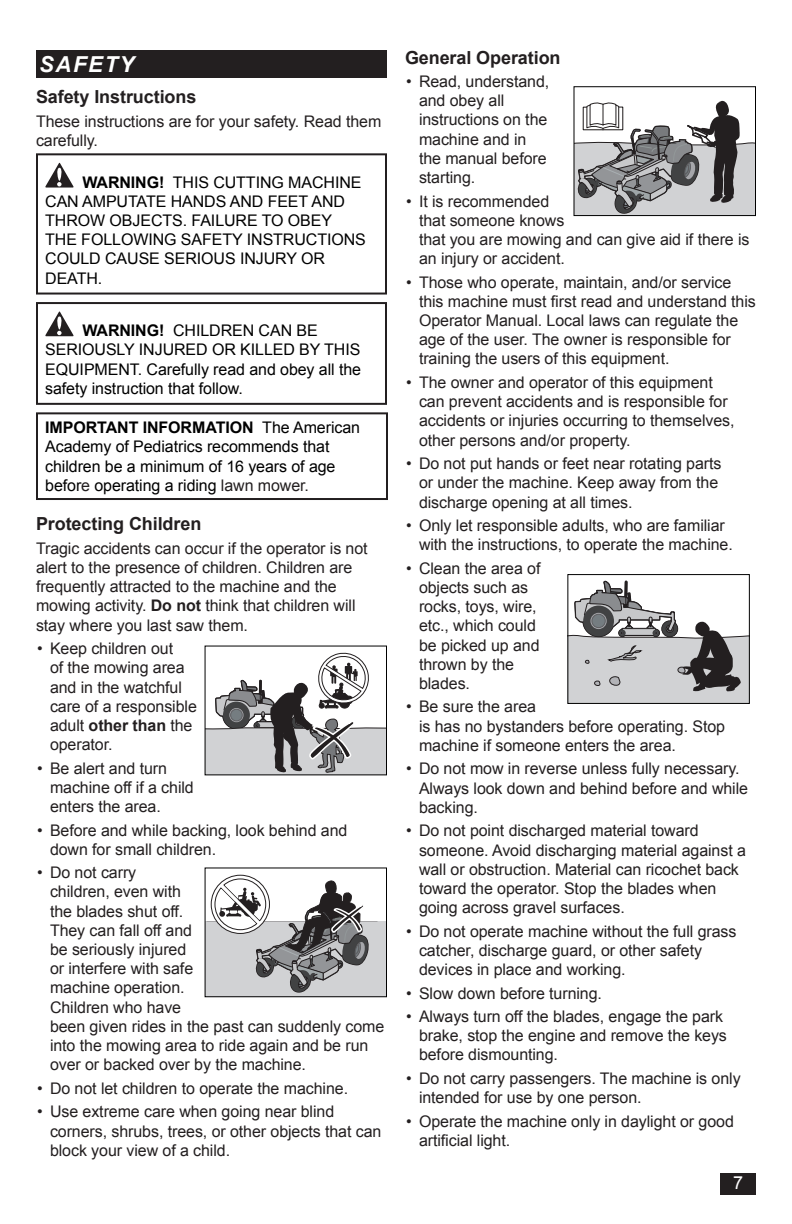
<style>
.page{position:relative;width:792px;height:1224px;background:#fff}
.page>*{position:absolute;margin:0;border:0;box-sizing:border-box;transform-origin:0 0}
.t1{font:italic 700 22px "Arial";letter-spacing:.075em;color:#fff}
.Head_9A{font:700 18px "Arial";letter-spacing:-.005em;color:#231f20}
.Head_9{font:700 18px "Arial";letter-spacing:-.005em;color:#231f20}
.t2{font:18px "Arial";color:#fff}
.Body_Text{font:16px/19.2px "Arial";letter-spacing:-.005em;color:#231f20}
.t3{font:16px/19.2px "Arial";letter-spacing:-.005em;color:#000}
.s1{font-weight:700}
.s2{color:#231f20}
</style>
<div class="page">
<svg style="left:45px;top:163px;width:29px;height:25px"></svg>
<div style="left:36px;top:153px;width:351px;height:142px;border:2px solid #231f20"></div>
<svg style="left:45px;top:311px;width:29px;height:25px"></svg>
<div style="left:36px;top:302px;width:351px;height:103px;border:2px solid #231f20"></div>
<div style="left:36px;top:412px;width:352px;height:88px;border:2px solid #231f20"></div>
<svg style="left:207px;top:652px;width:178px;height:121px"></svg>
<div style="left:205px;top:922px;width:181px;height:75px;background:#d1d2d4"></div>
<svg style="left:214px;top:878px;width:171px;height:115px"></svg>
<div style="left:205px;top:867px;width:182px;height:130px;border:1px solid #000"></div>
<svg style="left:576px;top:101px;width:178px;height:113px"></svg>
<div style="left:574px;top:86px;width:182px;height:130px;border:1px solid #000"></div>
<svg style="left:569px;top:580px;width:179px;height:122px"></svg>
<div style="left:567px;top:574px;width:183px;height:130px;border:1px solid #000"></div>
<div style="left:721px;top:1174px;width:35px;height:21px;background:#231f20"></div>
<div style="left:36px;top:50px;width:351px;height:28px;background:#231f20"></div>
<h1 class="t1" style="left:39px;top:50px;width:97px">SAFETY</h1>
<p class="Head_9A" style="left:36px;top:85px;width:162px">Safety Instructions</p>
<p class="Body_Text" style="left:36px;top:112px;width:347px">These instructions are for your safety. Read them carefully.</p>
<p class="t3" style="left:45px;top:172px;width:322px;text-indent:37px"><span class="s1">WARNING!</span> THIS CUTTING MACHINE<br>CAN AMPUTATE HANDS AND FEET AND<br>THROW OBJECTS. FAILURE TO OBEY<br>THE FOLLOWING SAFETY INSTRUCTIONS<br>COULD CAUSE SERIOUS INJURY OR<br>DEATH.</p>
<p class="t3" style="left:45px;top:321px;width:317px;text-indent:37px"><span class="s1">WARNING!</span> CHILDREN CAN BE SERIOUSLY INJURED OR KILLED BY THIS EQUIPMENT. Carefully read and obey all the safety instruction that follow.</p>
<p class="t3" style="left:45px;top:418px;width:316px"><span class="s1">IMPORTANT INFORMATION</span> The American Academy of Pediatrics recommends that children be a minimum of 16 years of age befor<span class="s2">e</span> operating a riding <span class="s2">lawn mower.</span></p>
<p class="Head_9" style="left:36px;top:512px;width:167px">Protecting Children</p>
<p class="Body_Text" style="left:36px;top:539px;width:333px">Tragic accidents can occur if the operator is not alert to the presence of children. Children are frequently attracted to the machine and the mowing activity. <span class="s1">Do not</span> think that children will stay where you last saw them.</p>
<p class="Body_Text" style="left:50px;top:639px;width:148px;text-indent:-13px">• Keep children out<br>of the mowing area and in the watchful care of a responsible adult <span class="s1">other than</span> the operator.</p>
<p class="Body_Text" style="left:50px;top:759px;width:145px;text-indent:-13px">• Be alert and turn machine off if a child enters the area.</p>
<p class="Body_Text" style="left:50px;top:820px;width:299px;text-indent:-13px">• Before and while backing, look behind and down for small children.</p>
<p class="Body_Text" style="left:50px;top:863px;width:336px;text-indent:-13px">• Do not carry<br>children, even with<br>the blades shut off.<br>They can fall off and<br>be seriously injured<br>or interfere with safe<br>machine operation.<br>Children who have<br>been given rides in the past can suddenly come into the mowing area to ride again and be run over or backed over by the machine.</p>
<p class="Body_Text" style="left:37px;top:1079px;width:312px">• Do not let children to operate the machine.</p>
<p class="Body_Text" style="left:50px;top:1102px;width:333px;text-indent:-13px">• Use extreme care when going near blind corners, shrubs, trees, or other objects that can block your view of a child.</p>
<p class="Head_9A" style="left:405px;top:45px;width:157px">General Operation</p>
<p class="Body_Text" style="left:419px;top:72px;width:132px;text-indent:-13px">• Read, understand, and obey all instructions on the machine and in the manual before starting.</p>
<p class="Body_Text" style="left:419px;top:191px;width:332px;text-indent:-13px">• It is recommended<br>that someone knows<br>that you are mowing and can give aid if there is an injury or accident.</p>
<p class="Body_Text" style="left:419px;top:273px;width:338px;text-indent:-13px">• Those who operate, maintain, and/or service this machine must first read and understand this Operator Manual. Local laws can regulate the age of the user. The owner is responsible for training the users of this equipment.</p>
<p class="Body_Text" style="left:419px;top:373px;width:317px;text-indent:-13px">• The owner and operator of this equipment can prevent accidents and is responsible for accidents or injuries occurring to themselves, other persons and/or property.</p>
<p class="Body_Text" style="left:419px;top:454px;width:304px;text-indent:-13px">• Do not put hands or feet near rotating parts or under the machine. Keep away from the discharge opening at all times.</p>
<p class="Body_Text" style="left:419px;top:516px;width:315px;text-indent:-13px">• Only let responsible adults, who are familiar with the instructions, to operate the machine.</p>
<p class="Body_Text" style="left:419px;top:559px;width:123px;text-indent:-13px">• Clean the area of objects such as rocks, toys, wire, etc., which could be picked up and thrown by the blades.</p>
<p class="Body_Text" style="left:419px;top:697px;width:308px;text-indent:-13px">• Be sure the area<br>is has no bystanders before operating. Stop machine if someone enters the area.</p>
<p class="Body_Text" style="left:419px;top:759px;width:331px;text-indent:-13px">• Do not mow in reverse unless fully necessary.<br>Always look down and behind before and while backing.</p>
<p class="Body_Text" style="left:419px;top:821px;width:329px;text-indent:-13px">• Do not point discharged material toward someone. Avoid discharging material against a wall or obstruction. Material can ricochet back toward the operator. Stop the blades when going across gravel surfaces.</p>
<p class="Body_Text" style="left:419px;top:922px;width:319px;text-indent:-13px">• Do not operate machine without the full grass catcher, discharge guard, or other safety devices in place and working.</p>
<p class="Body_Text" style="left:406px;top:983px;width:197px">• Slow down before turning.</p>
<p class="Body_Text" style="left:419px;top:1007px;width:309px;text-indent:-13px">• Always turn off the blades, engage the park brake, stop the engine and remove the keys before dismounting.</p>
<p class="Body_Text" style="left:419px;top:1069px;width:323px;text-indent:-13px">• Do not carry passengers. The machine is only intended for use by one person.</p>
<p class="Body_Text" style="left:419px;top:1112px;width:316px;text-indent:-13px">• Operate the machine only in daylight or good artificial light.</p>
<p class="t2" style="left:733px;top:1171px;width:12px">7</p>
</div>
